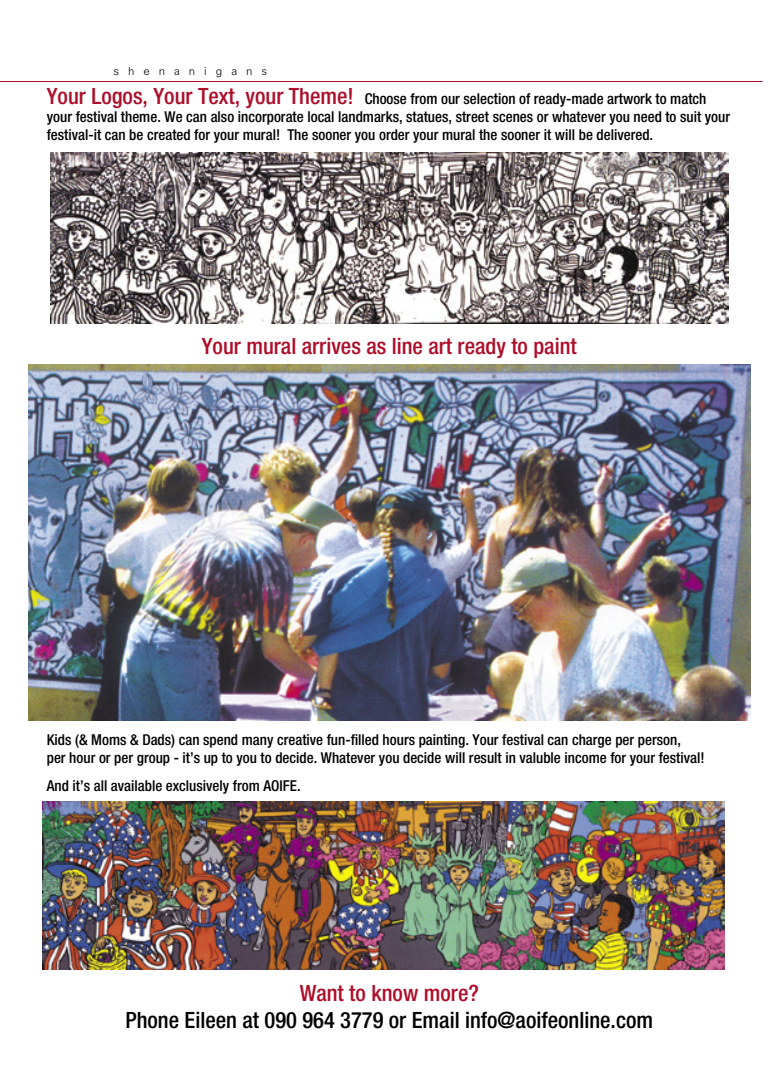
<style>
.page{position:relative;width:780px;height:1088px;background:#fff}
.page>*{position:absolute;margin:0;border:0;box-sizing:border-box;transform-origin:0 0}
.t1{font:500 condensed 22.5px "Helvetica Neue";color:#ad0e2a}
.t2{font:500 condensed 22.5px "Helvetica Neue";color:#000}
.t3{font:500 condensed 15px/18px "Helvetica Neue";color:#000}
.t4{font:300 11.25px "Zurich BT";letter-spacing:.8em;color:#000}
.s1{font-size:22.5px;color:#ad0e2a}
</style>
<div class="page">
<hr style="left:0;top:81px;width:762px;height:1px;background:#ad0e2a">
<img style="left:43px;top:801px;width:681px;height:168px">
<img style="left:51px;top:153px;width:677px;height:170px">
<img style="left:29px;top:364px;width:721px;height:356px">
<p class="t4" style="left:113px;top:64px;width:155px">shenanigans</p>
<p class="t3" style="left:47px;top:90px;width:685px"><span class="s1">Your Logos, Your Text, your Theme!</span> Choose from our selection of ready-made artwork to match your festival theme. We can also incorporate local landmarks, statues, street scenes or whatever you need to suit your festival-it can be created for your mural! The sooner you order your mural the sooner it will be delivered.</p>
<h1 class="t1" style="left:202px;top:333px;width:376px">Your mural arrives as line art ready to paint</h1>
<p class="t3" style="left:47px;top:731px;width:659px">Kids (&amp; Moms &amp; Dads) can spend many creative fun-filled hours painting. Your festival can charge per person,<br>per hour or per group - it’s up to you to decide. Whatever you decide will result in valuble income for your festival!</p>
<p class="t3" style="left:47px;top:777px;width:255px">And it’s all available exclusively from AOIFE.</p>
<h1 class="t1" style="left:300px;top:980px;width:181px">Want to know more?</h1>
<h1 class="t2" style="left:125px;top:1007px;width:529px">Phone Eileen at 090 964 3779 or Email info@aoifeonline.com</h1>
</div>
